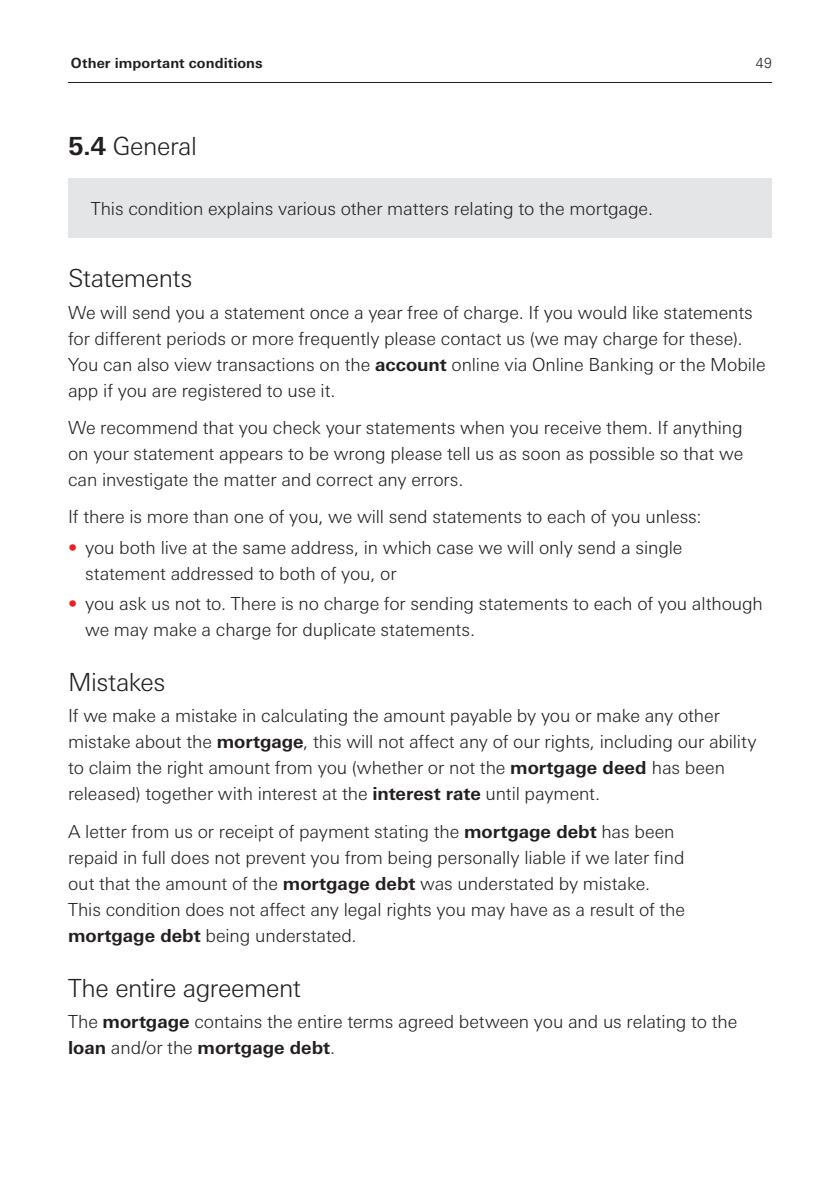
<style>
.page{position:relative;width:840px;height:1191px;background:#fff}
.page>*{position:absolute;margin:0;border:0;box-sizing:border-box;transform-origin:0 0}
.Headers_57636_Level_3_small_header_-_12_{font:300 25px "Univers Nextfor HSBC";letter-spacing:-.02em;color:#231f20}
.Headers_57636_Level_3_small_header_with_{font:300 25px "Univers Nextfor HSBC";letter-spacing:-.015em;color:#231f20}
.Body_Copy_57636_Body_Copy_9_13{font:300 18px/26px "Univers Nextfor HSBC";letter-spacing:-.005em;color:#231f20}
.Body_Copy_57636_Body_Copy_para_before_ne{font:300 18px/26px "Univers Nextfor HSBC";letter-spacing:-.005em;color:#231f20}
.Body_Copy_57636_Paragraph_before_bullets{font:300 18px "Univers Nextfor HSBC";letter-spacing:-.005em;color:#231f20}
.Shaded_text_box_57636_Shaded_Box_Body_Co{font:300 18px "Univers Nextfor HSBC";letter-spacing:-.005em;color:#231f20}
.t1{font:700 14px "Univers Nextfor HSBC";letter-spacing:.005em;color:#231f20}
.t2{font:300 14px "Univers Nextfor HSBC";color:#231f20}
.s1{font-weight:700}
.s2{color:#ed1d24}
</style>
<div class="page">
<hr style="left:68px;top:82px;width:703px;height:1px;background:#231f20">
<div style="left:68px;top:179px;width:703px;height:59px;background:#e4e5e6"></div>
<p class="t1" style="left:71px;top:53px;width:193px">Other important conditions</p>
<p class="t2" style="left:755px;top:53px;width:18px">49</p>
<h4 class="Headers_57636_Level_3_small_header_with_" style="left:68px;top:129px;width:130px"><span class="s1">5.4</span> General</h4>
<p class="Shaded_text_box_57636_Shaded_Box_Body_Co" style="left:91px;top:196px;width:563px">This condition explains various other matters relating to the mortgage.</p>
<h5 class="Headers_57636_Level_3_small_header_-_12_" style="left:68px;top:260px;width:126px">Statements</h5>
<p class="Body_Copy_57636_Body_Copy_9_13" style="left:68px;top:298px;width:698px">We will send you a statement once a year free of charge. If you would like statements for different periods or more frequently please contact us (we may charge for these).<br>You can also view transactions on the <span class="s1">account</span> online via Online Banking or the Mobile app if you are registered to use it.</p>
<p class="Body_Copy_57636_Body_Copy_9_13" style="left:68px;top:413px;width:676px;text-align:justify">We recommend that you check your statements when you receive them. If anything on your statement appears to be wrong please tell us as soon as possible so that we can investigate the matter and correct any errors.</p>
<p class="Body_Copy_57636_Paragraph_before_bullets" style="left:68px;top:504px;width:634px">If there is more than one of you, we will send statements to each of you unless:</p>
<p class="Body_Copy_57636_Body_Copy_para_before_ne" style="left:85px;top:533px;width:598px;text-indent:-17px"><span class="s2">•</span> you both live at the same address, in which case we will only send a single statement addressed to both of you, or</p>
<p class="Body_Copy_57636_Body_Copy_para_before_ne" style="left:85px;top:589px;width:679px;text-indent:-17px"><span class="s2">•</span> you ask us not to. There is no charge for sending statements to each of you although we may make a charge for duplicate statements.</p>
<h5 class="Headers_57636_Level_3_small_header_-_12_" style="left:68px;top:664px;width:99px">Mistakes</h5>
<p class="Body_Copy_57636_Body_Copy_9_13" style="left:68px;top:702px;width:689px">If we make a mistake in calculating the amount payable by you or make any other mistake about the <span class="s1">mortgage</span>, this will not affect any of our rights, including our ability to claim the right amount from you (whether or not the <span class="s1">mortgage deed</span> has been released) together with interest at the <span class="s1">interest rate</span> until payment.</p>
<p class="Body_Copy_57636_Body_Copy_para_before_ne" style="left:68px;top:817px;width:618px">A letter from us or receipt of payment stating the <span class="s1">mortgage debt</span> has been repaid in full does not prevent you from being personally liable if we later find out that the amount of the <span class="s1">mortgage debt</span> was understated by mistake.<br>This condition does not affect any legal rights you may have as a result of the <span class="s1">mortgage debt</span> being understated.</p>
<h5 class="Headers_57636_Level_3_small_header_-_12_" style="left:68px;top:970px;width:234px">The entire agreement</h5>
<p class="Body_Copy_57636_Body_Copy_para_before_ne" style="left:68px;top:1007px;width:670px">The <span class="s1">mortgage</span> contains the entire terms agreed between you and us relating to the <span class="s1">loan</span> and/or the <span class="s1">mortgage debt</span>.</p>
</div>
